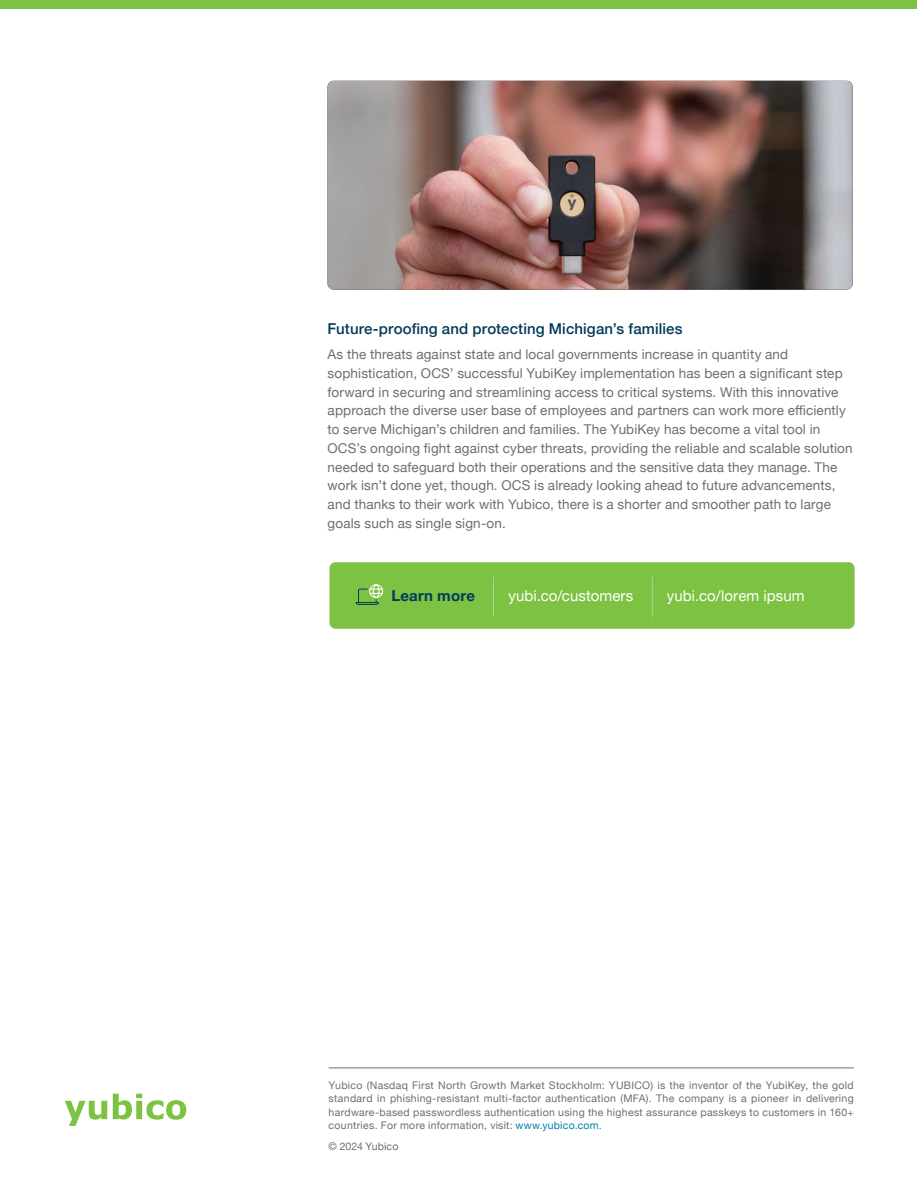
<style>
.page{position:relative;width:918px;height:1188px;background:#fff}
.page>*{position:absolute;margin:0;border:0;box-sizing:border-box;transform-origin:0 0}
.t1{font:500 15px "Helvetica Neue";letter-spacing:.01em;color:#023b5a}
.t2{font:15px "Helvetica Neue";letter-spacing:.005em;color:#fff}
.t3{font:700 15px "Helvetica Neue";letter-spacing:.015em;color:#023b5a}
.t4{font:13.5px/18.8px "Helvetica Neue";letter-spacing:.01em;color:#6d6e71}
.t5{font:10.5px/13.5px "Helvetica Neue";letter-spacing:.025em;color:#6d6e71;text-align:justify}
.s1{color:#007fac}
</style>
<div class="page">
<img style="left:328px;top:81px;width:525px;height:209px">
<div style="left:1px;top:0;width:916px;height:9px;background:#7dc242"></div>
<hr style="left:329px;top:1068px;width:525px;height:1px;background:#6d6e71">
<div style="left:329px;top:562px;width:526px;height:67px;background:#7dc242;border-radius:6px"></div>
<hr style="left:652px;top:577px;width:1px;height:40px;background:#b0d68a">
<hr style="left:493px;top:577px;width:1px;height:40px;background:#b0d68a">
<svg style="left:355px;top:584px;width:28px;height:21px"></svg>
<svg style="left:65px;top:1101px;width:42px;height:25px"></svg>
<svg style="left:113px;top:1094px;width:73px;height:26px"></svg>
<p class="t1" style="left:328px;top:317px;width:356px">Future-proofing and protecting Michigan’s families</p>
<p class="t4" style="left:328px;top:346px;width:527px">As the threats against state and local governments increase in quantity and sophistication, OCS’ successful YubiKey implementation has been a significant step forward in securing and streamlining access to critical systems. With this innovative approach the diverse user base of employees and partners can work more efficiently to serve Michigan’s children and families. The YubiKey has become a vital tool in OCS’s ongoing fight against cyber threats, providing the reliable and scalable solution needed to safeguard both their operations and the sensitive data they manage. The work isn’t done yet, though. OCS is already looking ahead to future advancements, and thanks to their work with Yubico, there is a shorter and smoother path to large goals such as single sign-on.</p>
<p class="t3" style="left:391px;top:584px;width:85px">Learn more</p>
<p class="t2" style="left:508px;top:585px;width:126px">yubi.co/customers</p>
<p class="t2" style="left:667px;top:585px;width:139px">yubi.co/lorem ipsum</p>
<p class="t5" style="left:329px;top:1079px;width:527px">Yubico (Nasdaq First North Growth Market Stockholm: YUBICO) is the inventor of the YubiKey, the gold standard in phishing-resistant multi-factor authentication (MFA). The company is a pioneer in delivering hardware-based passwordless authentication using the highest assurance passkeys to customers in 160+ countries. For more information, visit: <span class="s1">www.yubico.com.</span></p>
<p class="t5" style="left:329px;top:1140px;width:71px">© 2024 Yubico</p>
</div>
